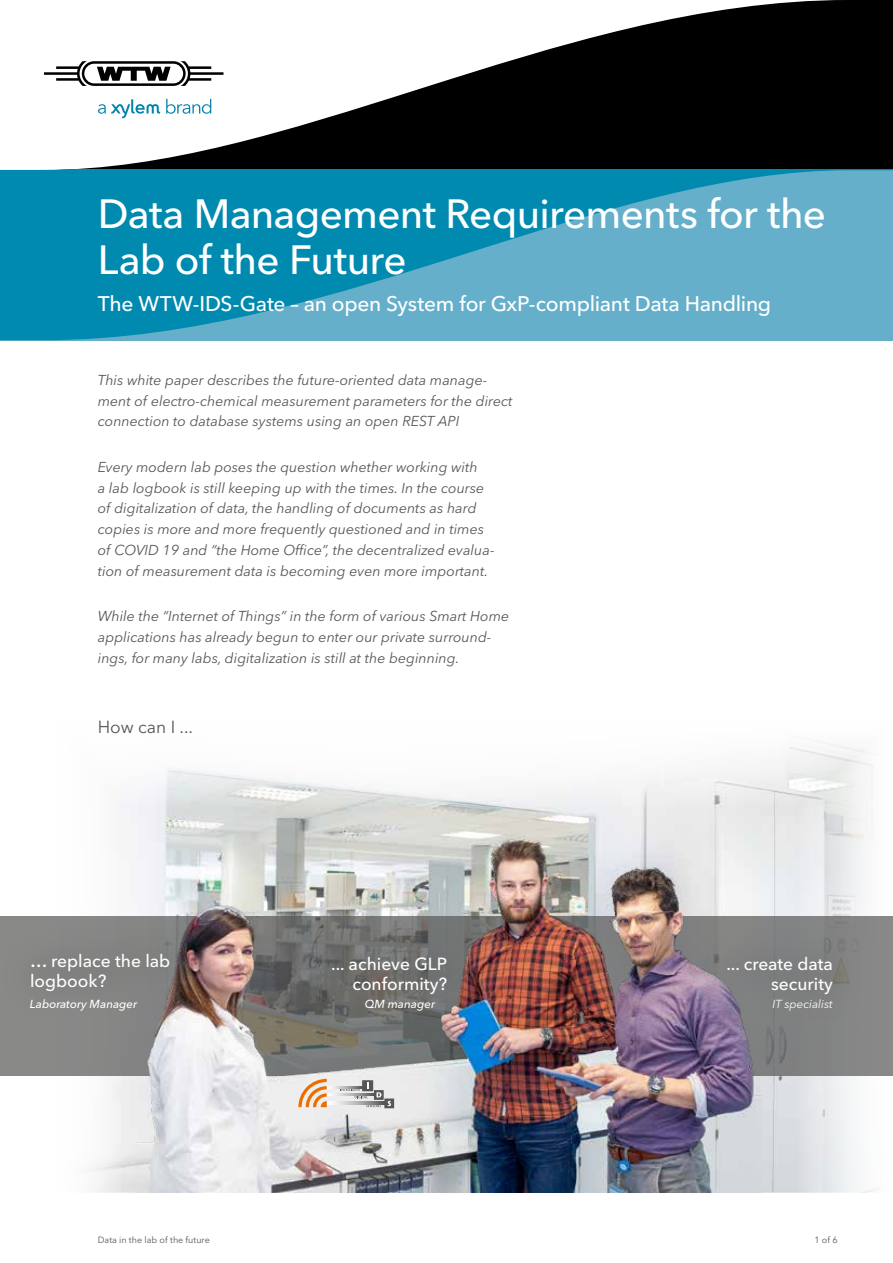
<style>
.page{position:relative;width:893px;height:1263px;background:#fff}
.page>*{position:absolute;margin:0;border:0;box-sizing:border-box;transform-origin:0 0}
.t1{font:500 40.5px/45.9px "Avenir Next LT Pro";letter-spacing:-.015em;color:#fff}
.t2{font:500 21px "Avenir Next LT Pro";letter-spacing:-.015em;color:#fff}
.t3{font:500 17.4px/20px "Avenir Next LT Pro";color:#fff;text-align:right}
.t4{font:17.4px "Avenir Next LT Pro";color:#565655}
.t5{font:italic 14.25px/20.7px "Avenir Next LT Pro";color:#565655}
.t6{font:italic 500 11.55px "Avenir Next LT Pro";color:#fff}
.t7{font:italic 11.55px "Avenir Next LT Pro";color:#fff}
.t8{font:9px "Avenir Next LT Pro";color:#565655}
</style>
<div class="page">
<svg style="left:45px;top:0;width:848px;height:170px;fill:#000"></svg>
<svg style="left:0;top:170px;width:893px;height:170px;background:#309bbc"></svg>
<svg style="left:98px;top:99px;width:113px;height:19px"></svg>
<svg style="left:44px;top:61px;width:179px;height:25px"></svg>
<img style="left:89px;top:740px;width:786px;height:452px">
<div style="left:0;top:916px;width:893px;height:160px;background:#878787"></div>
<img style="left:135px;top:808px;width:626px;height:384px">
<div style="left:362px;top:1080px;width:11px;height:11px;background:#565655"></div>
<div style="left:384px;top:1098px;width:10px;height:10px;background:#565655"></div>
<img style="left:327px;top:1093px;width:14px;height:2px">
<img style="left:327px;top:1101px;width:14px;height:3px">
<img style="left:327px;top:1086px;width:14px;height:2px">
<svg style="left:341px;top:1083px;width:50px;height:24px"></svg>
<svg style="left:298px;top:1079px;width:29px;height:28px"></svg>
<div style="left:301px;top:925px;width:178px;height:101px;background:#565655;opacity:.16"></div>
<div style="left:0;top:921px;width:201px;height:102px;background:#565655;opacity:.16"></div>
<div style="left:696px;top:925px;width:169px;height:101px;background:#565655;opacity:.16"></div>
<h1 class="t1" style="left:98px;top:191px;width:730px">Data Management Requirements for the<br>Lab of the Future</h1>
<h2 class="t2" style="left:98px;top:291px;width:675px">The WTW-IDS-Gate – an open System for GxP-compliant Data Handling</h2>
<p class="t5" style="left:98px;top:370px;width:416px">This white paper describes the future-oriented data manage&shy;ment of electro-chemical measurement parameters for the direct connection to database systems using an open REST API</p>
<p class="t5" style="left:98px;top:457px;width:398px">Every modern lab poses the question whether working with<br>a lab logbook is still keeping up with the times. In the course of digitalization of data, the handling of documents as hard copies is more and more frequently questioned and in times of COVID 19 and “the Home Office”, the decentralized evalua&shy;tion of measurement data is becoming even more important.</p>
<p class="t5" style="left:98px;top:606px;width:413px">While the “Internet of Things” in the form of various Smart Home applications has already begun to enter our private surround&shy;ings, for many labs, digitalization is still at the beginning.</p>
<p class="t4" style="left:98px;top:716px;width:97px">How can I ...</p>
<p class="t3" style="left:30px;top:951px;width:142px;text-align:left">… replace the lab logbook?</p>
<p class="t6" style="left:30px;top:997px;width:109px">Laboratory Manager</p>
<p class="t6" style="left:365px;top:996px;width:72px">QM manager</p>
<p class="t3" style="left:331px;top:954px;width:117px">... achieve GLP conformity?</p>
<p class="t3" style="left:726px;top:954px;width:108px">... create data security</p>
<p class="t7" style="left:772px;top:997px;width:62px">IT specialist</p>
<p class="t8" style="left:98px;top:1234px;width:114px">Data in the lab of the future</p>
<p class="t8" style="left:814px;top:1234px;width:25px">1 of 6</p>
</div>
